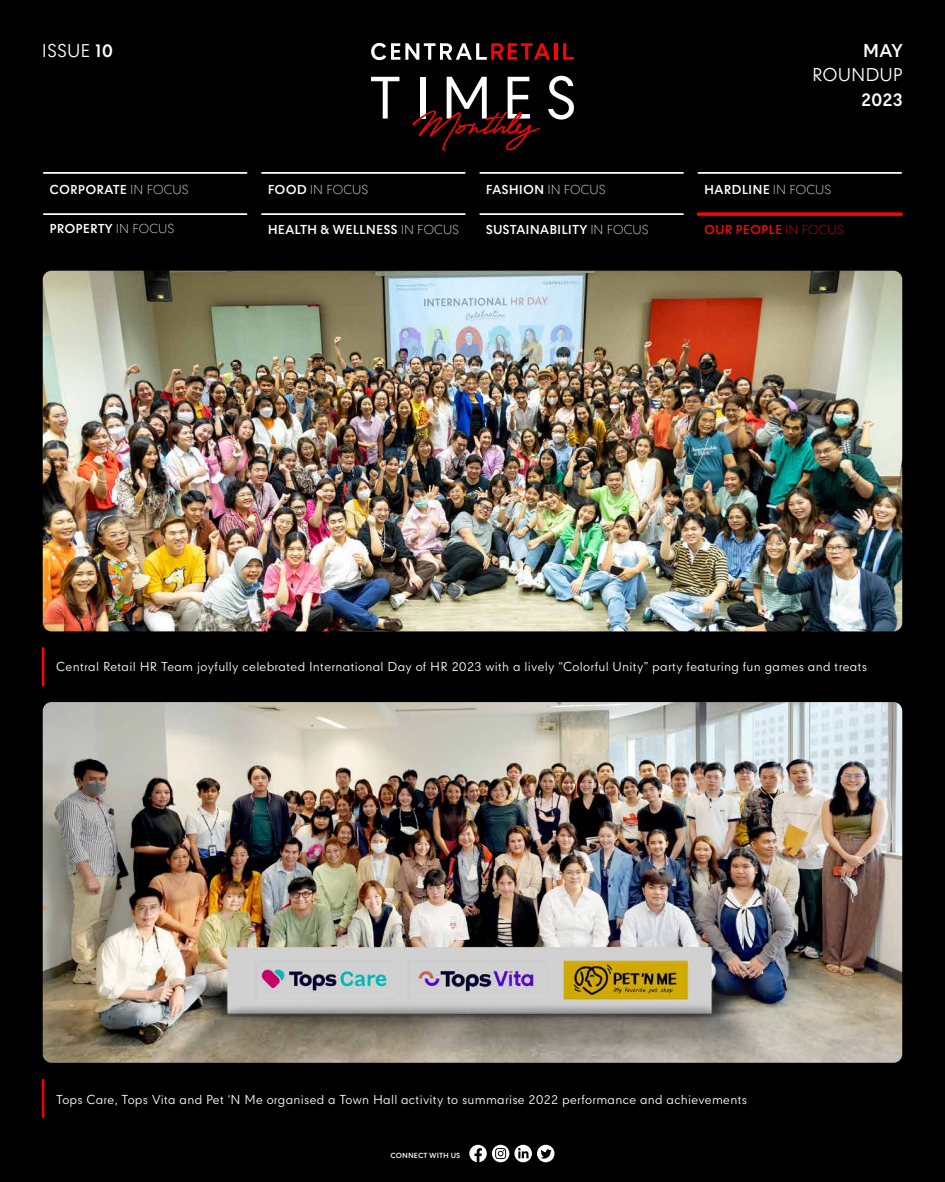
<style>
.page{position:relative;width:945px;height:1182px;background:#fff}
.page>*{position:absolute;margin:0;border:0;box-sizing:border-box;transform-origin:0 0}
.t1{font:17.5px "CPN";color:#fff}
.t2{font:700 17.5px "CPN";color:#fff}
.t3{font:12.25px "CPN";letter-spacing:.02em;color:#fff}
.t4{font:700 12.25px "CPN";color:#fff}
.t5{font:700 12.25px "CPN";color:#f90505}
.t6{font:300 12.25px "CPN";color:#fff}
.t7{font:700 7px "CPN";color:#fff}
.s1{font-weight:700}
.s2{font-weight:300}
</style>
<div class="page">
<div style="left:0;top:0;width:945px;height:1181px;background:#000"></div>
<hr style="left:44px;top:172px;width:203px;height:2px;background:#fff">
<hr style="left:262px;top:172px;width:203px;height:2px;background:#fff">
<hr style="left:480px;top:172px;width:203px;height:2px;background:#fff">
<hr style="left:698px;top:172px;width:203px;height:2px;background:#fff">
<hr style="left:44px;top:213px;width:203px;height:2px;background:#fff">
<hr style="left:262px;top:213px;width:203px;height:2px;background:#fff">
<hr style="left:480px;top:213px;width:203px;height:2px;background:#fff">
<svg style="left:698px;top:212px;width:203px;height:4px"></svg>
<hr style="left:42px;top:1079px;width:2px;height:37px;background:#e60505">
<svg style="left:469px;top:1144px;width:86px;height:18px"></svg>
<img style="left:43px;top:271px;width:859px;height:360px">
<svg style="left:371px;top:42px;width:203px;height:109px"></svg>
<hr style="left:42px;top:648px;width:2px;height:37px;background:#f90505">
<img style="left:43px;top:702px;width:859px;height:360px">
<h1 class="t1" style="left:42px;top:39px;width:73px">ISSUE <span class="s1">10</span></h1>
<h1 class="t2" style="left:863px;top:40px;width:42px">MAY</h1>
<h1 class="t1" style="left:812px;top:63px;width:92px">ROUNDUP</h1>
<h1 class="t2" style="left:861px;top:89px;width:43px">2023</h1>
<p class="t4" style="left:50px;top:183px;width:141px">CORPORATE <span class="s2">IN FOCUS</span></p>
<p class="t6" style="left:268px;top:181px;width:102px"><span class="s1">FOOD</span> IN FOCUS</p>
<p class="t4" style="left:486px;top:183px;width:121px">FASHION <span class="s2">IN FOCUS</span></p>
<p class="t4" style="left:704px;top:183px;width:129px">HARDLINE <span class="s2">IN FOCUS</span></p>
<p class="t4" style="left:50px;top:221px;width:126px">PROPERTY <span class="s2">IN FOCUS</span></p>
<p class="t4" style="left:268px;top:222px;width:193px">HEALTH &amp; WELLNESS <span class="s2">IN FOCUS</span></p>
<p class="t4" style="left:486px;top:222px;width:164px">SUSTAINABILITY <span class="s2">IN FOCUS</span></p>
<p class="t5" style="left:704px;top:222px;width:141px">OUR PEOPLE <span class="s2">IN FOCUS</span></p>
<p class="t3" style="left:56px;top:658px;width:813px">Central Retail HR Team joyfully celebrated International Day of HR 2023 with a lively “Colorful Unity” party featuring fun games and treats</p>
<p class="t3" style="left:56px;top:1090px;width:692px">Tops Care, Tops Vita and Pet ‘N Me organised a Town Hall activity to summarise 2022 performance and achievements</p>
<p class="t7" style="left:390px;top:1151px;width:71px">CONNECT WITH US</p>
</div>
